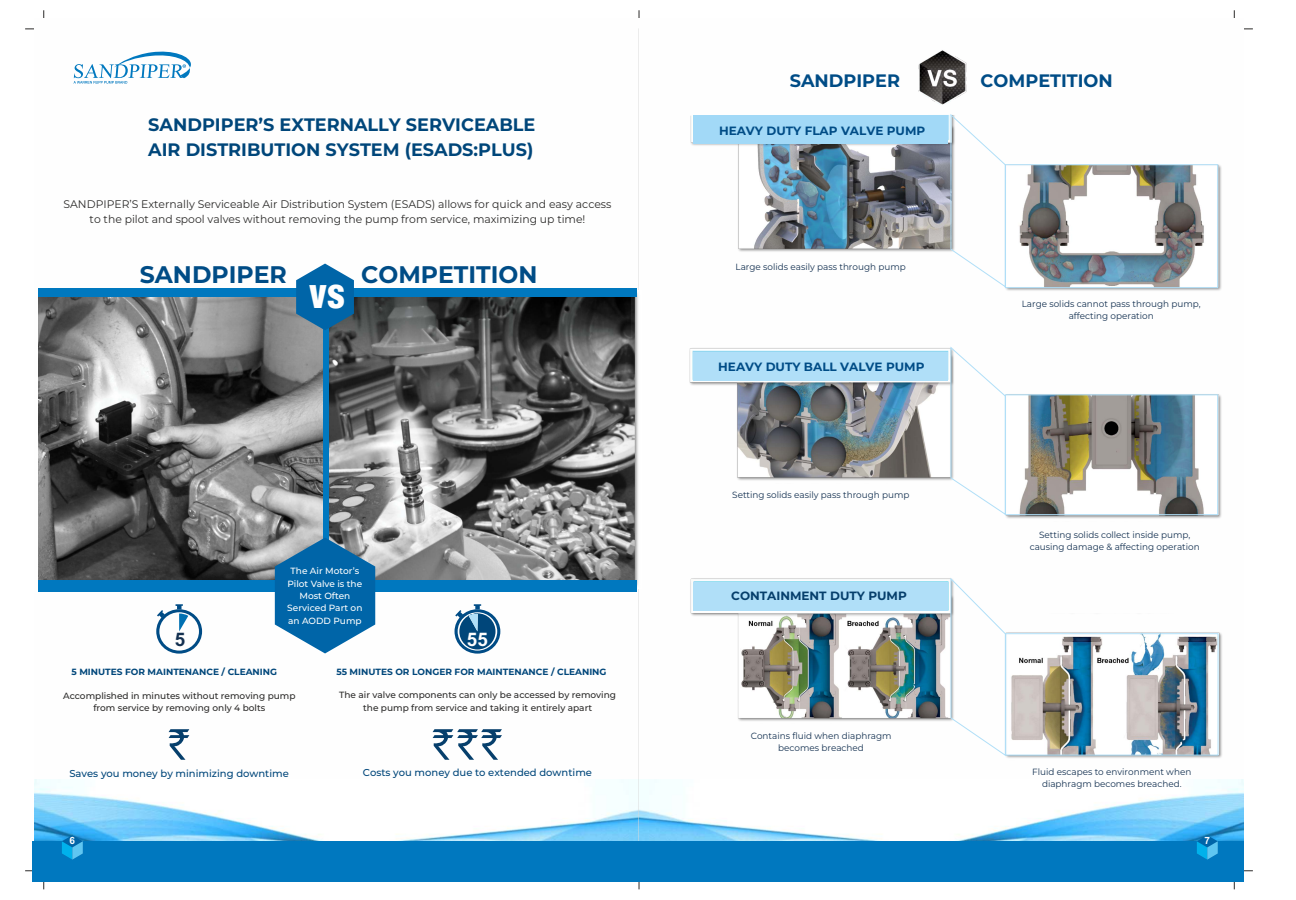
<style>
.page{position:relative;width:1296px;height:900px;background:#fff}
.page>*{position:absolute;margin:0;border:0;box-sizing:border-box;transform-origin:0 0}
.t1{font:900 condensed 40.6px "Swiss 721 BT";color:#fefefe}
.t2{font:700 24px "Montserrat";color:#004c86}
.t3{font:700 18.7px "Arial";color:#fefefe}
.t4{font:700 18.7px "Arial";color:#133050}
.t5{font:700 18px/24.8px "Montserrat";color:#00467a}
.t6{font:700 18px "Montserrat";color:#004c86}
.t7{font:700 12px "Montserrat";color:#004c86}
.t8{font:700 12px "Montserrat";color:#063f6c}
.t9{font:11px/15.2px "Montserrat";color:#2b2a29;text-align:center}
.t10{font:500 10px "Montserrat";color:#00467a}
.t11{font:700 10px "Arial";color:#fefefe}
.t12{font:9px/12.4px "Montserrat";color:#133050;text-align:center}
.t13{font:500 9px/12.4px "Montserrat";color:#2b2a29;text-align:center}
.t14{font:700 9px "Montserrat";color:#00467a}
.t15{font:500 9px/12.4px "Montserrat";color:#fefefe;text-align:center}
</style>
<div class="page">
<svg style="left:25px;top:870px;width:19px;height:20px"></svg>
<svg style="left:1234px;top:870px;width:19px;height:20px"></svg>
<svg style="left:25px;top:10px;width:19px;height:19px"></svg>
<svg style="left:1234px;top:10px;width:19px;height:19px"></svg>
<div style="left:35px;top:18px;width:604px;height:864px;background:#fefefe"></div>
<img style="left:35px;top:780px;width:604px;height:61px">
<div style="left:32px;top:841px;width:607px;height:41px;background:#0078bf"></div>
<div style="left:639px;top:18px;width:604px;height:864px;background:#fefefe"></div>
<img style="left:639px;top:780px;width:604px;height:61px">
<div style="left:639px;top:841px;width:604px;height:41px;background:#0078bf"></div>
<img style="left:38px;top:297px;width:285px;height:283px">
<img style="left:328px;top:293px;width:310px;height:293px">
<div style="left:38px;top:288px;width:599px;height:9px;background:#0078bf"></div>
<div style="left:323px;top:302px;width:5px;height:245px;background:#0078bf"></div>
<svg style="left:156px;top:604px;width:46px;height:50px"></svg>
<svg style="left:455px;top:604px;width:45px;height:50px"></svg>
<div style="left:38px;top:580px;width:599px;height:12px;background:#0078bf"></div>
<svg style="left:296px;top:264px;width:58px;height:66px"></svg>
<svg style="left:275px;top:538px;width:100px;height:115px"></svg>
<svg style="left:169px;top:729px;width:20px;height:31px"></svg>
<svg style="left:433px;top:729px;width:69px;height:31px"></svg>
<img style="left:689px;top:348px;width:261px;height:133px">
<img style="left:690px;top:578px;width:260px;height:143px">
<img style="left:690px;top:115px;width:260px;height:137px">
<div style="left:694px;top:115px;width:254px;height:29px;background:#a2d9f7"></div>
<div style="left:694px;top:352px;width:254px;height:29px;background:#b0dff8"></div>
<div style="left:694px;top:582px;width:254px;height:29px;background:#b0dff8"></div>
<img style="left:918px;top:50px;width:49px;height:55px">
<img style="left:1006px;top:164px;width:216px;height:127px">
<svg style="left:950px;top:114px;width:56px;height:175px"></svg>
<div style="left:1005px;top:164px;width:213px;height:124px;border:1px solid #b0dff8"></div>
<img style="left:1006px;top:394px;width:216px;height:125px">
<svg style="left:950px;top:347px;width:56px;height:169px"></svg>
<div style="left:1005px;top:394px;width:213px;height:121px;border:1px solid #b0dff8"></div>
<img style="left:1006px;top:632px;width:216px;height:126px">
<svg style="left:950px;top:578px;width:55px;height:178px"></svg>
<div style="left:1005px;top:633px;width:214px;height:123px;border:1px solid #b0dff8"></div>
<svg style="left:74px;top:51px;width:117px;height:33px"></svg>
<svg style="left:62px;top:835px;width:21px;height:25px"></svg>
<svg style="left:1197px;top:835px;width:21px;height:25px"></svg>
<h3 class="t5" style="left:148px;top:112px;width:389px">SANDPIPER’S EXTERNALLY SERVICEABLE<br>AIR DISTRIBUTION SYSTEM (ESADS:PLUS)</h3>
<p class="t9" style="left:64px;top:196px;width:549px">SANDPIPER’S Externally Serviceable Air Distribution System (ESADS) allows for quick and easy access to the pilot and spool valves without removing the pump from service, maximizing up time!</p>
<h2 class="t2" style="left:140px;top:260px;width:149px">SANDPIPER</h2>
<h2 class="t2" style="left:361px;top:260px;width:178px">COMPETITION</h2>
<h1 class="t1" style="left:309px;top:277px;width:37px">vs</h1>
<p class="t15" style="left:287px;top:565px;width:77px">The Air Motor’s<br>Pilot Valve is the<br>Most Often<br>Serviced Part on an AODD Pump</p>
<h3 class="t4" style="left:175px;top:632px;width:12px">5</h3>
<h3 class="t3" style="left:467px;top:632px;width:22px">5 5</h3>
<p class="t14" style="left:336px;top:666px;width:272px">55 MINUTES OR LONGER FOR MAINTENANCE / CLEANING</p>
<p class="t13" style="left:339px;top:689px;width:278px">The air valve components can only be accessed by removing the pump from service and taking it entirely apart</p>
<p class="t14" style="left:71px;top:666px;width:207px">5 MINUTES FOR MAINTENANCE / CLEANING</p>
<p class="t13" style="left:63px;top:689px;width:234px">Accomplished in minutes without removing pump from service by removing only 4 bolts</p>
<p class="t10" style="left:69px;top:767px;width:221px">Saves you money by minimizing downtime</p>
<p class="t10" style="left:363px;top:766px;width:231px">Costs you money due to extended downtime</p>
<h3 class="t6" style="left:790px;top:70px;width:112px">SANDPIPER</h3>
<h3 class="t6" style="left:981px;top:70px;width:134px">COMPETITION</h3>
<h3 class="t7" style="left:719px;top:124px;width:208px">HEAVY DUTY FLAP VALVE PUMP</h3>
<p class="t12" style="left:736px;top:260px;width:172px">Large solids easily pass through pump</p>
<h3 class="t7" style="left:718px;top:359px;width:208px">HEAVY DUTY BALL VALVE PUMP</h3>
<p class="t12" style="left:732px;top:489px;width:179px">Setting solids easily pass through pump</p>
<h3 class="t8" style="left:731px;top:589px;width:177px">CONTAINMENT DUTY PUMP</h3>
<p class="t12" style="left:751px;top:729px;width:142px">Contains fluid when diaphragm becomes breached</p>
<p class="t12" style="left:1022px;top:297px;width:180px">Large solids cannot pass through pump, affecting operation</p>
<p class="t12" style="left:1030px;top:528px;width:171px">Setting solids collect inside pump, causing damage &amp; affecting operation</p>
<p class="t12" style="left:1032px;top:765px;width:161px">Fluid escapes to environment when diaphragm becomes breached.</p>
<p class="t11" style="left:69px;top:837px;width:7px">6</p>
<p class="t11" style="left:1204px;top:837px;width:7px">7</p>
</div>
